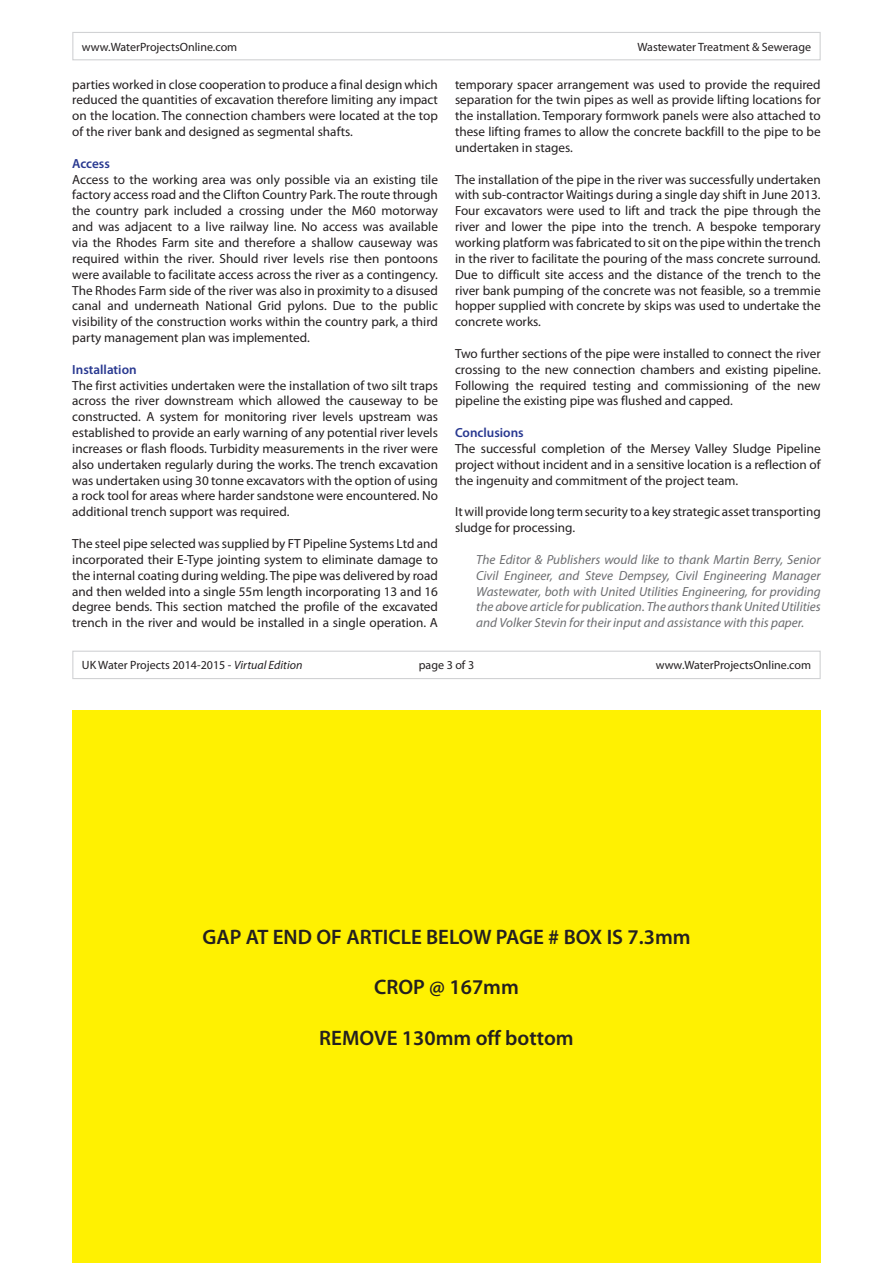
<style>
.page{position:relative;width:893px;height:1263px;background:#fff}
.page>*{position:absolute;margin:0;border:0;box-sizing:border-box;transform-origin:0 0}
.t1{font:600 21px "Myriad Pro";color:#231f20}
.t2{font:13.2px/15.9px "Myriad Pro";color:#231f20;text-align:justify}
.t3{font:italic 13.2px/15.9px "Myriad Pro";color:#6c6d70;text-align:justify}
.t4{font:600 13.2px "Myriad Pro";color:#283890}
.t5{font:12px "Myriad Pro";color:#231f20}
.s1{font-style:italic}
</style>
<div class="page">
<div style="left:72px;top:32px;width:749px;height:28px;border:1px solid #d1d2d4"></div>
<div style="left:72px;top:651px;width:749px;height:28px;border:1px solid #d1d2d4"></div>
<div style="left:72px;top:710px;width:749px;height:553px;background:#fff101"></div>
<p class="t5" style="left:82px;top:39px;width:157px">www.WaterProjectsOnline.com</p>
<p class="t5" style="left:637px;top:39px;width:175px">Wastewater Treatment &amp; Sewerage</p>
<p class="t2" style="left:72px;top:76px;width:367px">parties worked in close cooperation to produce a final design which reduced the quantities of excavation therefore limiting any impact on the location. The connection chambers were located at the top of the river bank and designed as segmental shafts.</p>
<p class="t4" style="left:72px;top:155px;width:39px">Access</p>
<p class="t2" style="left:72px;top:171px;width:367px">Access to the working area was only possible via an existing tile factory access road and the Clifton Country Park. The route through the country park included a crossing under the M60 motorway and was adjacent to a live railway line. No access was available via the Rhodes Farm site and therefore a shallow causeway was required within the river. Should river levels rise then pontoons were available to facilitate access across the river as a contingency.<br>The Rhodes Farm side of the river was also in proximity to a disused canal and underneath National Grid pylons. Due to the public visibility of the construction works within the country park, a third party management plan was implemented.</p>
<p class="t4" style="left:72px;top:361px;width:66px">Installation</p>
<p class="t2" style="left:72px;top:377px;width:367px">The first activities undertaken were the installation of two silt traps across the river downstream which allowed the causeway to be constructed. A system for monitoring river levels upstream was established to provide an early warning of any potential river levels increases or flash floods. Turbidity measurements in the river were also undertaken regularly during the works. The trench excavation was undertaken using 30 tonne excavators with the option of using a rock tool for areas where harder sandstone were encountered. No additional trench support was required.</p>
<p class="t2" style="left:72px;top:535px;width:367px">The steel pipe selected was supplied by FT Pipeline Systems Ltd and incorporated their E-Type jointing system to eliminate damage to the internal coating during welding. The pipe was delivered by road and then welded into a single 55m length incorporating 13 and 16 degree bends. This section matched the profile of the excavated trench in the river and would be installed in a single operation. A</p>
<p class="t2" style="left:455px;top:76px;width:367px">temporary spacer arrangement was used to provide the required separation for the twin pipes as well as provide lifting locations for the installation. Temporary formwork panels were also attached to these lifting frames to allow the concrete backfill to the pipe to be undertaken in stages.</p>
<p class="t2" style="left:455px;top:171px;width:367px">The installation of the pipe in the river was successfully undertaken with sub-contractor Waitings during a single day shift in June 2013.<br>Four excavators were used to lift and track the pipe through the river and lower the pipe into the trench. A bespoke temporary working platform was fabricated to sit on the pipe within the trench in the river to facilitate the pouring of the mass concrete surround.<br>Due to difficult site access and the distance of the trench to the river bank pumping of the concrete was not feasible, so a tremmie hopper supplied with concrete by skips was used to undertake the concrete works.</p>
<p class="t2" style="left:455px;top:345px;width:367px">Two further sections of the pipe were installed to connect the river crossing to the new connection chambers and existing pipeline.<br>Following the required testing and commissioning of the new pipeline the existing pipe was flushed and capped.</p>
<p class="t4" style="left:455px;top:424px;width:70px">Conclusions</p>
<p class="t2" style="left:455px;top:440px;width:367px">The successful completion of the Mersey Valley Sludge Pipeline project without incident and in a sensitive location is a reflection of the ingenuity and commitment of the project team.</p>
<p class="t2" style="left:455px;top:504px;width:367px">It will provide long term security to a key strategic asset transporting sludge for processing.</p>
<p class="t3" style="left:476px;top:551px;width:346px">The Editor &amp; Publishers would like to thank Martin Berry, Senior Civil Engineer, and Steve Dempsey, Civil Engineering Manager Wastewater, both with United Utilities Engineering, for providing the above article for publication. The authors thank United Utilities and Volker Stevin for their input and assistance with this paper.</p>
<p class="t5" style="left:82px;top:658px;width:222px">UK Water Projects 2014-2015 - <span class="s1">Virtual Edition</span></p>
<p class="t5" style="left:419px;top:658px;width:57px">page 3 of 3</p>
<p class="t5" style="left:656px;top:658px;width:157px">www.WaterProjectsOnline.com</p>
<h1 class="t1" style="left:202px;top:924px;width:490px">GAP AT END OF ARTICLE BELOW PAGE # BOX IS 7.3mm</h1>
<h1 class="t1" style="left:374px;top:974px;width:146px">CROP @ 167mm</h1>
<h1 class="t1" style="left:319px;top:1024px;width:256px">REMOVE 130mm off bottom</h1>
</div>
